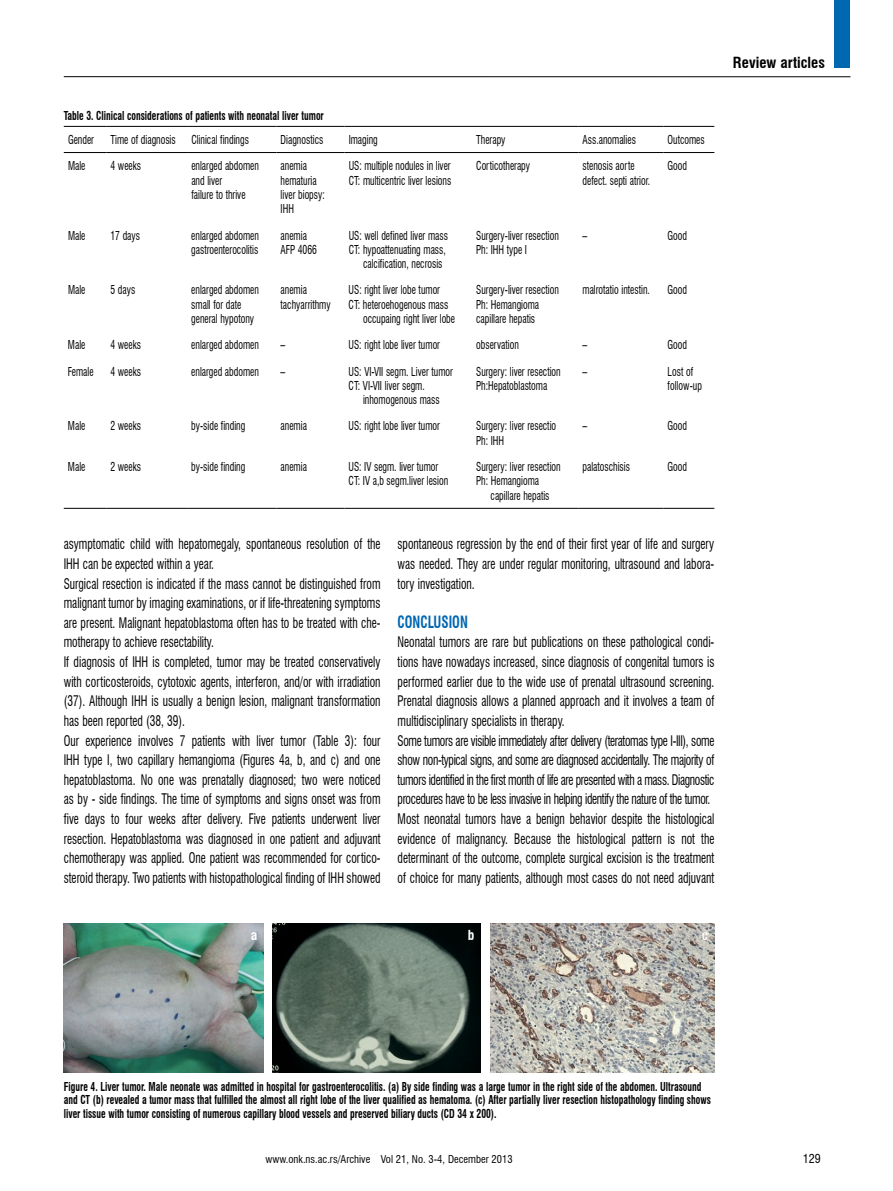
<style>
.page{position:relative;width:893px;height:1191px;background:#fff}
.page>*{position:absolute;margin:0;border:0;box-sizing:border-box;transform-origin:0 0}
.t1{font:700 condensed 16.5px "Swiss 721 BT";color:#0067b1;scale:.8 1}
.t2{font:700 condensed 15px "Swiss 721 BT";color:#000}
.t3{font:condensed 14.25px/19.6px "Swiss 721 BT";color:#000;scale:.8 1}
.t4{font:700 condensed 13.5px "Swiss 721 BT";color:#fff}
.t5{font:condensed 12px/14.4px "Swiss 721 BT";color:#000;scale:.8 1}
.t6{font:700 condensed 12px/13.5px "Swiss 721 BT";color:#000;scale:.8 1}
.t7{font:condensed 12px "Swiss 721 BT";color:#000}
.t8{font:condensed 10.5px "Swiss 721 BT";color:#000}
</style>
<div class="page">
<hr style="left:64px;top:76px;width:786px;height:1px;background:#000">
<div style="left:834px;top:0;width:16px;height:67px;background:#0067b1"></div>
<hr style="left:64px;top:152px;width:42px;height:1px;background:#000">
<hr style="left:106px;top:152px;width:81px;height:1px;background:#000">
<hr style="left:187px;top:152px;width:89px;height:1px;background:#000">
<hr style="left:276px;top:152px;width:68px;height:1px;background:#000">
<hr style="left:344px;top:152px;width:128px;height:1px;background:#000">
<hr style="left:472px;top:152px;width:106px;height:1px;background:#000">
<hr style="left:578px;top:152px;width:85px;height:1px;background:#000">
<hr style="left:663px;top:152px;width:51px;height:1px;background:#000">
<hr style="left:64px;top:126px;width:42px;height:1px;background:#000">
<hr style="left:106px;top:126px;width:81px;height:1px;background:#000">
<hr style="left:187px;top:126px;width:89px;height:1px;background:#000">
<hr style="left:276px;top:126px;width:68px;height:1px;background:#000">
<hr style="left:344px;top:126px;width:128px;height:1px;background:#000">
<hr style="left:472px;top:126px;width:106px;height:1px;background:#000">
<hr style="left:578px;top:126px;width:85px;height:1px;background:#000">
<hr style="left:663px;top:126px;width:51px;height:1px;background:#000">
<hr style="left:64px;top:508px;width:42px;height:1px;background:#000">
<hr style="left:106px;top:508px;width:81px;height:1px;background:#000">
<hr style="left:187px;top:508px;width:89px;height:1px;background:#000">
<hr style="left:276px;top:508px;width:68px;height:1px;background:#000">
<hr style="left:344px;top:508px;width:128px;height:1px;background:#000">
<hr style="left:472px;top:508px;width:106px;height:1px;background:#000">
<hr style="left:578px;top:508px;width:85px;height:1px;background:#000">
<hr style="left:663px;top:508px;width:51px;height:1px;background:#000">
<img style="left:64px;top:923px;width:200px;height:149px">
<img style="left:273px;top:923px;width:208px;height:149px">
<img style="left:490px;top:923px;width:224px;height:149px">
<p class="t6" style="left:64px;top:109px;width:327px">Table 3. Clinical considerations of patients with neonatal liver tumor</p>
<p class="t5" style="left:68px;top:132px;width:34px">Gender</p>
<p class="t5" style="left:111px;top:132px;width:83px">Time of diagnosis</p>
<p class="t5" style="left:191px;top:132px;width:73px">Clinical findings</p>
<p class="t5" style="left:281px;top:132px;width:55px">Diagnostics</p>
<p class="t5" style="left:349px;top:132px;width:38px">Imaging</p>
<p class="t5" style="left:476px;top:132px;width:38px">Therapy</p>
<p class="t5" style="left:583px;top:132px;width:68px">Ass.anomalies</p>
<p class="t5" style="left:668px;top:132px;width:48px">Outcomes</p>
<p class="t5" style="left:68px;top:159px;width:23px">Male</p>
<p class="t5" style="left:111px;top:159px;width:40px">4 weeks</p>
<p class="t5" style="left:191px;top:159px;width:86px">enlarged abdomen and liver<br>failure to thrive</p>
<p class="t5" style="left:281px;top:159px;width:57px">anemia hematuria liver biopsy:<br>IHH</p>
<p class="t5" style="left:349px;top:159px;width:130px">US: multiple nodules in liver<br>CT: multicentric liver lesions</p>
<p class="t5" style="left:476px;top:159px;width:69px">Corticotherapy</p>
<p class="t5" style="left:583px;top:159px;width:86px">stenosis aorte defect. septi atrior.</p>
<p class="t5" style="left:668px;top:159px;width:26px">Good</p>
<p class="t5" style="left:68px;top:228px;width:23px">Male</p>
<p class="t5" style="left:111px;top:228px;width:38px">17 days</p>
<p class="t5" style="left:191px;top:228px;width:86px">enlarged abdomen gastroenterocolitis</p>
<p class="t5" style="left:281px;top:228px;width:47px">anemia<br>AFP 4066</p>
<p class="t5" style="left:349px;top:228px;width:126px">US: well defined liver mass</p>
<p class="t5" style="left:476px;top:228px;width:105px">Surgery-liver resection<br>Ph: IHH type I</p>
<p class="t5" style="left:582px;top:228px;width:8px">–</p>
<p class="t5" style="left:668px;top:228px;width:26px">Good</p>
<p class="t5" style="left:349px;top:242px;width:123px">CT: hypoattenuating mass,</p>
<p class="t5" style="left:363px;top:257px;width:101px">calcification, necrosis</p>
<p class="t5" style="left:68px;top:283px;width:23px">Male</p>
<p class="t5" style="left:111px;top:283px;width:32px">5 days</p>
<p class="t5" style="left:191px;top:283px;width:86px">enlarged abdomen small for date general hypotony</p>
<p class="t5" style="left:281px;top:283px;width:64px">anemia tachyarrithmy</p>
<p class="t5" style="left:349px;top:283px;width:116px">US: right liver lobe tumor</p>
<p class="t5" style="left:349px;top:297px;width:126px">CT: heteroehogenous mass</p>
<p class="t5" style="left:363px;top:312px;width:117px">occupaing right liver lobe</p>
<p class="t5" style="left:476px;top:283px;width:105px">Surgery-liver resection<br>Ph: Hemangioma capillare hepatis</p>
<p class="t5" style="left:582px;top:283px;width:86px">malrotatio intestin.</p>
<p class="t5" style="left:668px;top:283px;width:26px">Good</p>
<p class="t5" style="left:68px;top:338px;width:23px">Male</p>
<p class="t5" style="left:111px;top:338px;width:40px">4 weeks</p>
<p class="t5" style="left:191px;top:338px;width:86px">enlarged abdomen</p>
<p class="t5" style="left:281px;top:338px;width:7px">–</p>
<p class="t5" style="left:349px;top:338px;width:116px">US: right lobe liver tumor</p>
<p class="t5" style="left:476px;top:338px;width:55px">observation</p>
<p class="t5" style="left:582px;top:338px;width:8px">–</p>
<p class="t5" style="left:668px;top:338px;width:26px">Good</p>
<p class="t5" style="left:68px;top:364px;width:34px">Female</p>
<p class="t5" style="left:111px;top:364px;width:40px">4 weeks</p>
<p class="t5" style="left:191px;top:364px;width:86px">enlarged abdomen</p>
<p class="t5" style="left:281px;top:364px;width:7px">–</p>
<p class="t5" style="left:349px;top:364px;width:132px">US: VI-VII segm. Liver tumor<br>CT: VI-VII liver segm.</p>
<p class="t5" style="left:363px;top:393px;width:97px">inhomogenous mass</p>
<p class="t5" style="left:476px;top:364px;width:107px">Surgery: liver resection<br>Ph:Hepatoblastoma</p>
<p class="t5" style="left:582px;top:364px;width:8px">–</p>
<p class="t5" style="left:668px;top:364px;width:44px">Lost of follow-up</p>
<p class="t5" style="left:68px;top:419px;width:23px">Male</p>
<p class="t5" style="left:110px;top:419px;width:40px">2 weeks</p>
<p class="t5" style="left:191px;top:419px;width:69px">by-side finding</p>
<p class="t5" style="left:281px;top:419px;width:34px">anemia</p>
<p class="t5" style="left:349px;top:419px;width:116px">US: right lobe liver tumor</p>
<p class="t5" style="left:476px;top:419px;width:102px">Surgery: liver resectio<br>Ph: IHH</p>
<p class="t5" style="left:582px;top:419px;width:8px">–</p>
<p class="t5" style="left:667px;top:419px;width:26px">Good</p>
<p class="t5" style="left:68px;top:459px;width:23px">Male</p>
<p class="t5" style="left:110px;top:459px;width:40px">2 weeks</p>
<p class="t5" style="left:191px;top:459px;width:69px">by-side finding</p>
<p class="t5" style="left:281px;top:459px;width:34px">anemia</p>
<p class="t5" style="left:349px;top:459px;width:126px">US: IV segm. liver tumor<br>CT: IV a,b segm.liver lesion</p>
<p class="t5" style="left:476px;top:459px;width:107px">Surgery: liver resection<br>Ph: Hemangioma</p>
<p class="t5" style="left:491px;top:488px;width:75px">capillare hepatis</p>
<p class="t5" style="left:582px;top:459px;width:61px">palatoschisis</p>
<p class="t5" style="left:667px;top:459px;width:26px">Good</p>
<p class="t3" style="left:64px;top:534px;width:398px">asymptomatic child with hepatomegaly, spontaneous resolution of the IHH can be expected within a year.<br>Surgical resection is indicated if the mass cannot be distinguished from malignant tumor by imaging examinations, or if life-threatening symptoms are present. Malignant hepatoblastoma often has to be treated with che&shy;motherapy to achieve resectability.<br>If diagnosis of IHH is completed, tumor may be treated conservatively with corticosteroids, cytotoxic agents, interferon, and/or with irradiation (37). Although IHH is usually a benign lesion, malignant transformation has been reported (38, 39).<br>Our experience involves 7 patients with liver tumor (Table 3): four IHH type I, two capillary hemangioma (Figures 4a, b, and c) and one hepatoblastoma. No one was prenatally diagnosed; two were noticed as by - side findings. The time of symptoms and signs onset was from five days to four weeks after delivery. Five patients underwent liver resection. Hepatoblastoma was diagnosed in one patient and adjuvant chemotherapy was applied. One patient was recommended for cortico&shy;steroid therapy. Two patients with histopathological finding of IHH showed</p>
<p class="t3" style="left:398px;top:534px;width:397px;text-align:justify">spontaneous regression by the end of their first year of life and surgery was needed. They are under regular monitoring, ultrasound and labora&shy;tory investigation.</p>
<p class="t1" style="left:398px;top:612px;width:89px">CONCLUSION</p>
<p class="t3" style="left:398px;top:632px;width:398px">Neonatal tumors are rare but publications on these pathological condi&shy;tions have nowadays increased, since diagnosis of congenital tumors is performed earlier due to the wide use of prenatal ultrasound screening.<br>Prenatal diagnosis allows a planned approach and it involves a team of multidisciplinary specialists in therapy.<br>Some tumors are visible immediately after delivery (teratomas type I-III), some show non-typical signs, and some are diagnosed accidentally. The majority of tumors identified in the first month of life are presented with a mass. Diagnostic procedures have to be less invasive in helping identify the nature of the tumor.<br>Most neonatal tumors have a benign behavior despite the histological evidence of malignancy. Because the histological pattern is not the determinant of the outcome, complete surgical excision is the treatment of choice for many patients, although most cases do not need adjuvant</p>
<p class="t4" style="left:251px;top:926px;width:8px">a</p>
<p class="t4" style="left:468px;top:926px;width:8px">b</p>
<p class="t4" style="left:702px;top:926px;width:8px">c</p>
<p class="t2" style="left:733px;top:53px;width:93px">Review articles</p>
<p class="t6" style="left:64px;top:1079px;width:810px">Figure 4. Liver tumor. Male neonate was admitted in hospital for gastroenterocolitis. (a) By side finding was a large tumor in the right side of the abdomen. Ultrasound and CT (b) revealed a tumor mass that fulfilled the almost all right lobe of the liver qualified as hematoma. (c) After partially liver resection histopathology finding shows liver tissue with tumor consisting of numerous capillary blood vessels and preserved biliary ducts (CD 34 x 200).</p>
<p class="t8" style="left:266px;top:1153px;width:248px">www.onk.ns.ac.rs/Archive Vol 21, No. 3-4, December 2013</p>
<p class="t7" style="left:803px;top:1151px;width:19px">129</p>
</div>
